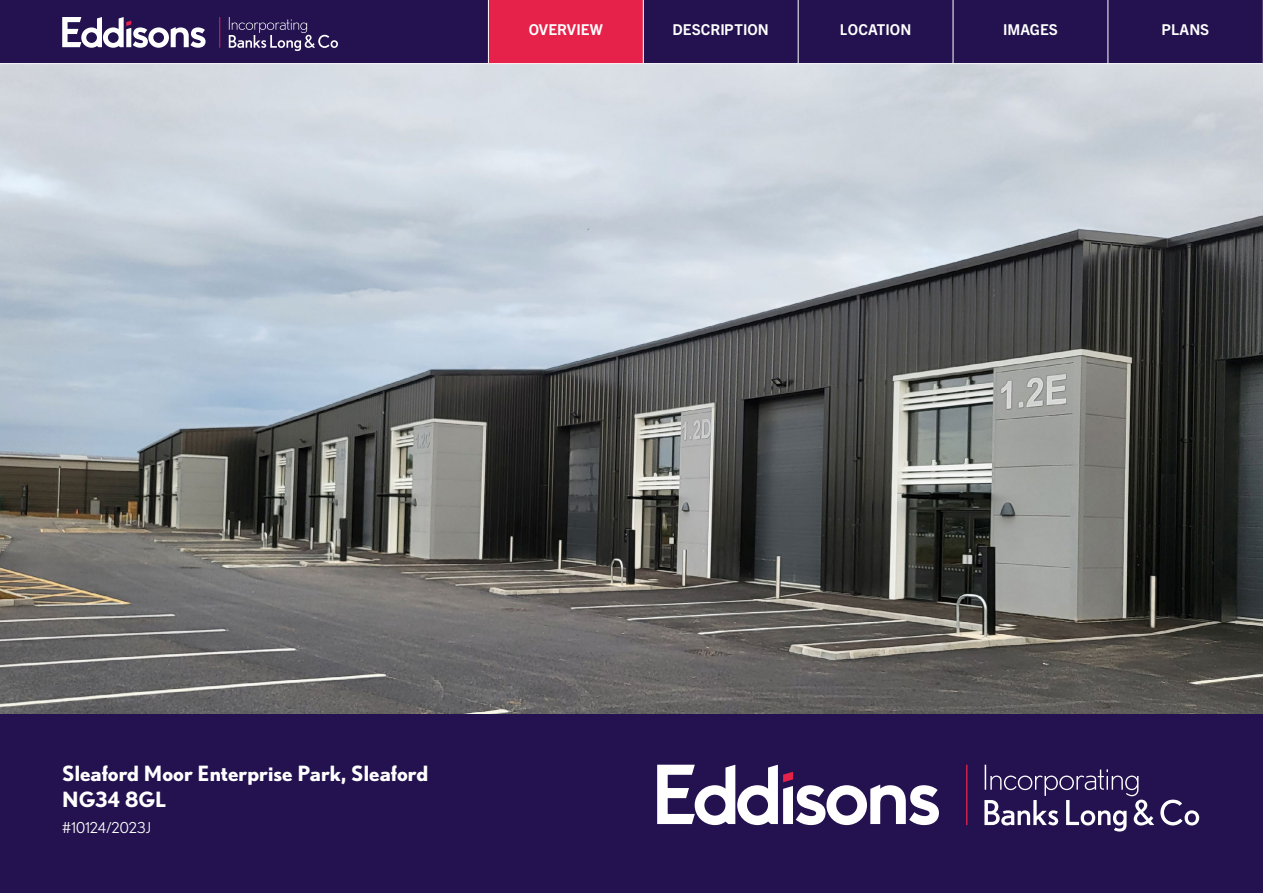
<style>
.page{position:relative;width:1263px;height:893px;background:#fff}
.page>*{position:absolute;margin:0;border:0;box-sizing:border-box;transform-origin:0 0}
.t1{font:700 21px/25.2px "Nobel";color:#fff}
.t2{font:700 15px "Trade Gothic Next LT Pro";color:#fff}
.t3{font:15px "Nobel";letter-spacing:.005em;color:#fff}
</style>
<div class="page">
<img style="left:0;top:64px;width:1263px;height:650px">
<div style="left:0;top:714px;width:1263px;height:179px;background:#23124f"></div>
<svg style="left:657px;top:765px;width:282px;height:60px"></svg>
<hr style="left:966px;top:765px;width:1px;height:60px;background:#e6224b">
<svg style="left:984px;top:765px;width:215px;height:66px"></svg>
<div style="left:0;top:0;width:1263px;height:63px;background:#23124f"></div>
<div style="left:488px;top:0;width:118px;height:64px;background:#e6224b"></div>
<svg style="left:607px;top:0;width:118px;height:64px;fill:#23124f"></svg>
<div style="left:725px;top:0;width:119px;height:64px;background:#23124f"></div>
<div style="left:844px;top:0;width:118px;height:64px;background:#23124f"></div>
<div style="left:962px;top:0;width:118px;height:64px;background:#23124f"></div>
<div style="left:1080px;top:0;width:119px;height:64px;background:#23124f"></div>
<svg style="left:62px;top:17px;width:144px;height:31px"></svg>
<hr style="left:219px;top:17px;width:1px;height:31px;background:#e6224b">
<svg style="left:229px;top:17px;width:109px;height:34px"></svg>
<p class="t2" style="left:529px;top:19px;width:76px">OVERVIEW</p>
<p class="t2" style="left:673px;top:19px;width:98px">DESCRI PTION</p>
<p class="t2" style="left:840px;top:19px;width:61px">LOCATION</p>
<p class="t2" style="left:1003px;top:19px;width:56px">IMAGES</p>
<p class="t2" style="left:1162px;top:19px;width:49px">PLANS</p>
<p class="t1" style="left:62px;top:761px;width:367px">Sleaford Moor Enterprise Park, Sleaford<br>NG34 8GL</p>
<p class="t3" style="left:62px;top:819px;width:90px">#10124/2023J</p>
</div>
